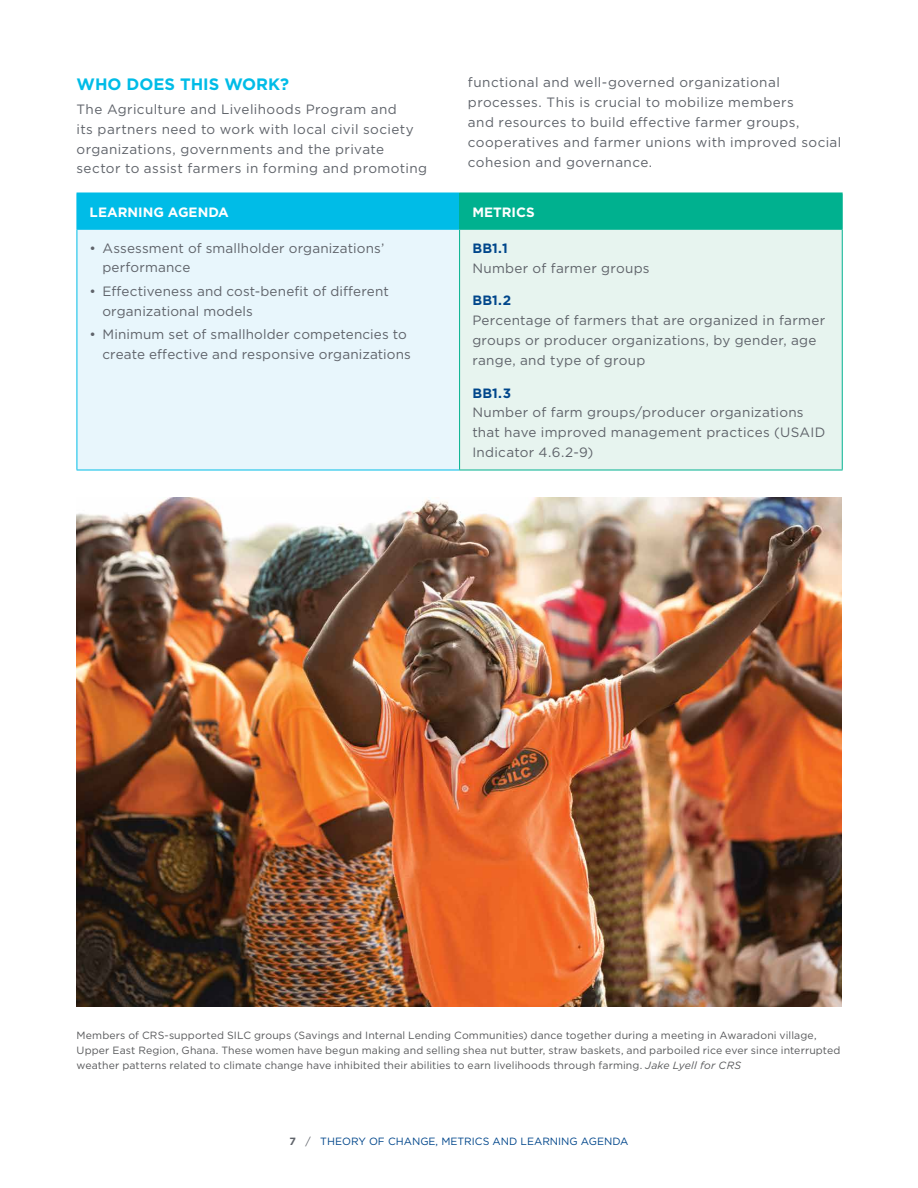
<style>
.page{position:relative;width:918px;height:1188px;background:#fff}
.page>*{position:absolute;margin:0;border:0;box-sizing:border-box;transform-origin:0 0}
.t1{font:700 16.5px "Gotham";color:#00bce7}
.t2{font:13.5px/19.8px "Gotham";letter-spacing:.025em;color:#5f636a}
.t3{font:700 13.5px "Gotham";color:#fff}
.t4{font:700 13.5px "Gotham";letter-spacing:.015em;color:#00468b}
.t5{font:10.5px/15px "Gotham";letter-spacing:.01em;color:#58595b}
.t6{font:10.5px "Gotham";color:#00468b}
.s1{font-style:italic}
.s2{font-weight:700;color:#5f636a}
.s3{color:#5f636a}
</style>
<div class="page">
<div style="left:77px;top:193px;width:383px;height:36px;background:#00bce7"></div>
<div style="left:460px;top:193px;width:382px;height:36px;background:#00b18f"></div>
<div style="left:77px;top:229px;width:383px;height:241px;background:#e8f6fc"></div>
<div style="left:460px;top:229px;width:382px;height:241px;background:#e7f4ef"></div>
<hr style="left:459px;top:229px;width:384px;height:1px;background:#00b18f">
<hr style="left:77px;top:229px;width:382px;height:1px;background:#00bce7">
<hr style="left:77px;top:230px;width:1px;height:240px;background:#00bce7">
<hr style="left:77px;top:470px;width:382px;height:1px;background:#00bce7">
<hr style="left:459px;top:193px;width:1px;height:36px;background:#00b18f">
<hr style="left:842px;top:193px;width:1px;height:36px;background:#00b18f">
<hr style="left:459px;top:230px;width:1px;height:240px;background:#00b18f">
<hr style="left:842px;top:230px;width:1px;height:240px;background:#00b18f">
<hr style="left:459px;top:470px;width:384px;height:1px;background:#00b18f">
<img style="left:77px;top:497px;width:764px;height:510px">
<p class="t1" style="left:77px;top:73px;width:214px">WHO DOES THIS WORK?</p>
<p class="t2" style="left:77px;top:99px;width:352px">The Agriculture and Livelihoods Program and<br>its partners need to work with local civil society organizations, governments and the private sector to assist farmers in forming and promoting</p>
<p class="t2" style="left:468px;top:72px;width:375px">functional and well-governed organizational processes. This is crucial to mobilize members<br>and resources to build effective farmer groups, cooperatives and farmer unions with improved social cohesion and governance.</p>
<p class="t3" style="left:90px;top:203px;width:141px">LEARNING AGENDA</p>
<p class="t3" style="left:472px;top:203px;width:64px">METRICS</p>
<p class="t2" style="left:102px;top:238px;width:283px;text-indent:-13px">• Assessment of smallholder organizations’ performance</p>
<p class="t2" style="left:102px;top:281px;width:288px;text-indent:-13px">• Effectiveness and cost-benefit of different organizational models</p>
<p class="t2" style="left:102px;top:325px;width:310px;text-indent:-13px">• Minimum set of smallholder competencies to create effective and responsive organizations</p>
<p class="t4" style="left:472px;top:239px;width:37px">BB1.1</p>
<p class="t2" style="left:472px;top:258px;width:179px">Number of farmer groups</p>
<p class="t4" style="left:472px;top:292px;width:40px">BB1.2</p>
<p class="t2" style="left:472px;top:310px;width:354px">Percentage of farmers that are organized in farmer groups or producer organizations, by gender, age range, and type of group</p>
<p class="t4" style="left:472px;top:384px;width:40px">BB1.3</p>
<p class="t2" style="left:472px;top:402px;width:355px">Number of farm groups/producer organizations that have improved management practices (USAID<br>Indicator 4.6.2-9)</p>
<p class="t5" style="left:77px;top:1027px;width:765px">Members of CRS-supported SILC groups (Savings and Internal Lending Communities) dance together during a meeting in Awaradoni village,<br>Upper East Region, Ghana. These women have begun making and selling shea nut butter, straw baskets, and parboiled rice ever since interrupted weather patterns related to climate change have inhibited their abilities to earn livelihoods through farming. <span class="s1">Jake Lyell for CRS</span></p>
<p class="t6" style="left:290px;top:1135px;width:340px"><span class="s2">7</span> <span class="s3">/</span> THEORY OF CHANGE, METRICS AND LEARNING AGENDA</p>
</div>
